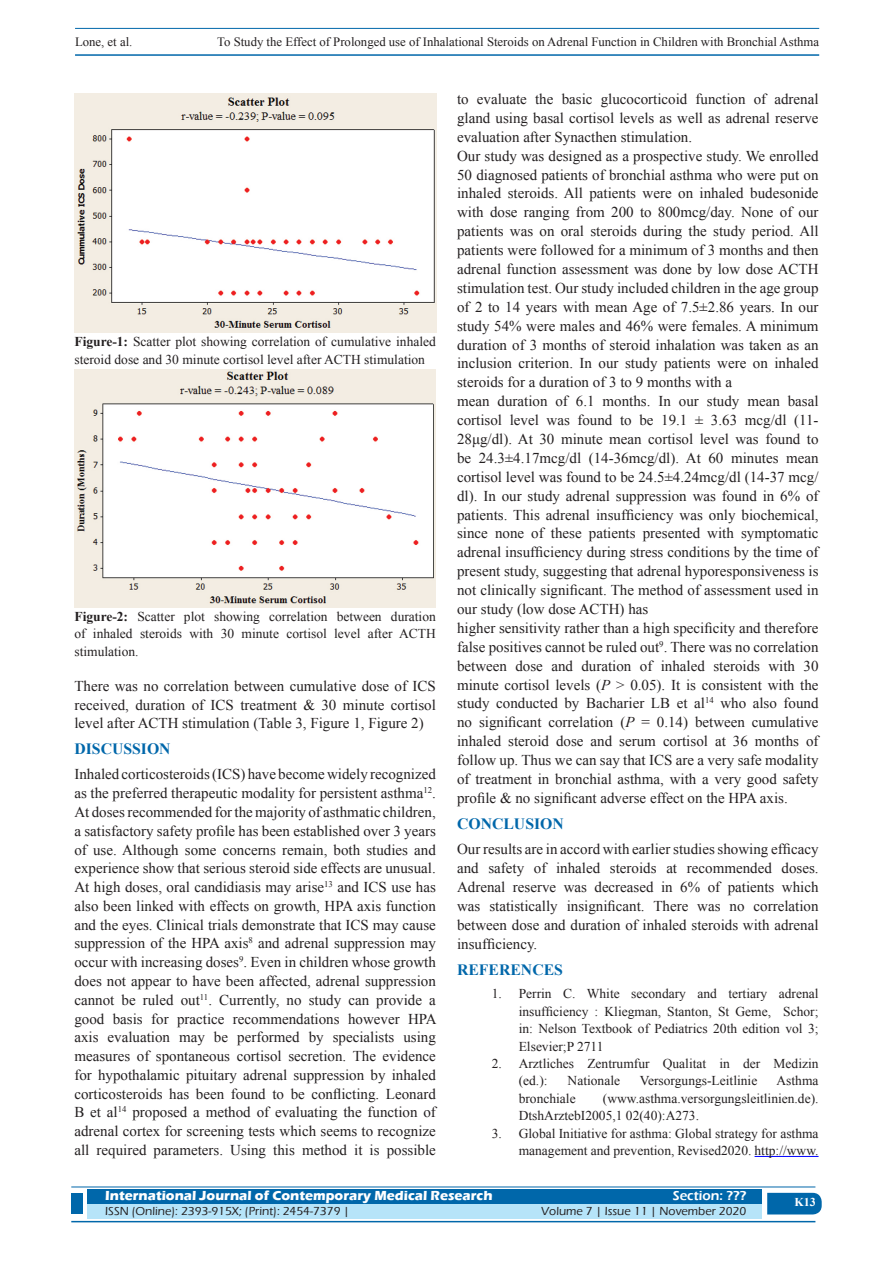
<style>
.page{position:relative;width:893px;height:1263px;background:#fff}
.page>*{position:absolute;margin:0;border:0;box-sizing:border-box;transform-origin:0 0}
.t1{font:700 15.75px "Times New Roman";color:#0067aa}
.TX_New{font:15px/18.9px "Times New Roman";color:#231f20;text-align:justify}
.Legend{font:13.5px/17.4px "Times New Roman";color:#231f20}
.t2{font:700 13.5px "Eras ITC";color:#fff}
.t3{font:600 13.5px "Eras ITC";color:#fff}
.t4{font:12.75px "Times New Roman";color:#231f20}
.t5{font:500 12px "Eras ITC";color:#231f20}
.t6{font:700 12px "Times New Roman";color:#fff}
.s1{font-weight:700}
.s2{font-style:italic}
</style>
<div class="page">
<hr style="left:75px;top:28px;width:744px;height:1px;background:#0067aa">
<hr style="left:75px;top:54px;width:744px;height:2px;background:#0067aa">
<div style="left:87px;top:1189px;width:674px;height:15px;background:#0067aa"></div>
<div style="left:87px;top:1204px;width:674px;height:15px;background:#b6e4f9"></div>
<svg style="left:767px;top:1193px;width:55px;height:21px"></svg>
<hr style="left:71px;top:1186px;width:744px;height:1px;background:#0067aa">
<hr style="left:71px;top:1221px;width:744px;height:1px;background:#0067aa">
<div style="left:71px;top:1193px;width:12px;height:21px;background:#0067aa"></div>
<hr style="left:755px;top:1156px;width:64px;height:1px;background:#00f">
<img style="left:74px;top:94px;width:362px;height:239px">
<img style="left:74px;top:370px;width:362px;height:238px">
<p class="t4" style="left:75px;top:33px;width:59px">Lone, et al.</p>
<p class="t4" style="left:217px;top:33px;width:603px">To Study the Effect of Prolonged use of Inhalational Steroids on Adrenal Function in Children with Bronchial Asthma</p>
<p class="Legend" style="left:74px;top:333px;width:363px"><span class="s1">Figure-1:</span> Scatter plot showing correlation of cumulative inhaled steroid dose and 30 minute cortisol level after ACTH stimulation</p>
<p class="Legend" style="left:74px;top:608px;width:363px;text-align:justify"><span class="s1">Figure-2:</span> Scatter plot showing correlation between duration of inhaled steroids with 30 minute cortisol level after ACTH stimulation.</p>
<p class="TX_New" style="left:74px;top:676px;width:363px">There was no correlation between cumulative dose of ICS received, duration of ICS treatment &amp; 30 minute cortisol level after ACTH stimulation (Table 3, Figure 1, Figure 2)</p>
<h1 class="t1" style="left:74px;top:738px;width:98px">DISCUSSION</h1>
<p class="TX_New" style="left:74px;top:765px;width:364px">Inhaled corticosteroids (ICS) have become widely recognized as the preferred therapeutic modality for persistent asthma<sup>12</sup>.<br>At doses recommended for the majority of asthmatic children, a satisfactory safety profile has been established over 3 years of use. Although some concerns remain, both studies and experience show that serious steroid side effects are unusual.<br>At high doses, oral candidiasis may arise<sup>13</sup> and ICS use has also been linked with effects on growth, HPA axis function and the eyes. Clinical trials demonstrate that ICS may cause suppression of the HPA axis<sup>8</sup> and adrenal suppression may occur with increasing doses<sup>9</sup>. Even in children whose growth does not appear to have been affected, adrenal suppression cannot be ruled out<sup>11</sup>. Currently, no study can provide a good basis for practice recommendations however HPA axis evaluation may be performed by specialists using measures of spontaneous cortisol secretion. The evidence for hypothalamic pituitary adrenal suppression by inhaled corticosteroids has been found to be conflicting. Leonard B et al<sup>14</sup> proposed a method of evaluating the function of adrenal cortex for screening tests which seems to recognize all required parameters. Using this method it is possible</p>
<p class="TX_New" style="left:457px;top:89px;width:363px">to evaluate the basic glucocorticoid function of adrenal gland using basal cortisol levels as well as adrenal reserve evaluation after Synacthen stimulation.</p>
<p class="TX_New" style="left:457px;top:146px;width:363px">Our study was designed as a prospective study. We enrolled 50 diagnosed patients of bronchial asthma who were put on inhaled steroids. All patients were on inhaled budesonide with dose ranging from 200 to 800mcg/day. None of our patients was on oral steroids during the study period. All patients were followed for a minimum of 3 months and then adrenal function assessment was done by low dose ACTH stimulation test. Our study included children in the age group of 2 to 14 years with mean Age of 7.5±2.86 years. In our study 54% were males and 46% were females. A minimum duration of 3 months of steroid inhalation was taken as an inclusion criterion. In our study patients were on inhaled steroids for a duration of 3 to 9 months with a</p>
<p class="TX_New" style="left:457px;top:391px;width:363px">mean duration of 6.1 months. In our study mean basal cortisol level was found to be 19.1 ± 3.63 mcg/dl (11- 28μg/dl). At 30 minute mean cortisol level was found to be 24.3±4.17mcg/dl (14-36mcg/dl). At 60 minutes mean cortisol level was found to be 24.5±4.24mcg/dl (14-37 mcg/ dl). In our study adrenal suppression was found in 6% of patients. This adrenal insufficiency was only biochemical, since none of these patients presented with symptomatic adrenal insufficiency during stress conditions by the time of present study, suggesting that adrenal hyporesponsiveness is not clinically significant. The method of assessment used in our study (low dose ACTH) has</p>
<p class="TX_New" style="left:457px;top:618px;width:363px">higher sensitivity rather than a high specificity and therefore false positives cannot be ruled out<sup>9</sup>. There was no correlation between dose and duration of inhaled steroids with 30 minute cortisol levels (<span class="s2">P</span> &gt; 0.05). It is consistent with the study conducted by Bacharier LB et al<sup>14</sup> who also found no significant correlation (<span class="s2">P</span> = 0.14) between cumulative inhaled steroid dose and serum cortisol at 36 months of follow up. Thus we can say that ICS are a very safe modality of treatment in bronchial asthma, with a very good safety profile &amp; no significant adverse effect on the HPA axis.</p>
<h1 class="t1" style="left:457px;top:813px;width:108px">CONCLUSION</h1>
<p class="TX_New" style="left:457px;top:839px;width:363px">Our results are in accord with earlier studies showing efficacy and safety of inhaled steroids at recommended doses.<br>Adrenal reserve was decreased in 6% of patients which was statistically insignificant. There was no correlation between dose and duration of inhaled steroids with adrenal insufficiency.</p>
<h1 class="t1" style="left:457px;top:958px;width:107px">REFERENCES</h1>
<p class="Legend" style="left:519px;top:985px;width:301px;text-align:justify;text-indent:-27px">1. Perrin C. White secondary and tertiary adrenal insufficiency : Kliegman, Stanton, St Geme, Schor; in: Nelson Textbook of Pediatrics 20th edition vol 3; Elsevier;P 2711</p>
<p class="Legend" style="left:519px;top:1054px;width:301px;text-indent:-27px">2. Arztliches Zentrumfur Qualitat in der Medizin (ed.):</p>
<p class="Legend" style="left:568px;top:1072px;width:54px">Nationale</p>
<p class="Legend" style="left:640px;top:1072px;width:119px">Versorgungs-Leitlinie</p>
<p class="Legend" style="left:777px;top:1072px;width:43px">Asthma</p>
<p class="Legend" style="left:519px;top:1089px;width:58px">bronchiale</p>
<p class="Legend" style="left:519px;top:1089px;width:301px;text-indent:84px">(www.asthma.versorgungsleitlinien.de).<br>DtshArztebI2005,1 02(40):A273.</p>
<p class="Legend" style="left:492px;top:1124px;width:328px;text-align:right">3. Global Initiative for asthma: Global strategy for asthma management and prevention, Revised2020. http://www.</p>
<p class="t2" style="left:105px;top:1188px;width:389px">International Journal of Contemporary Medical Research</p>
<p class="t3" style="left:673px;top:1188px;width:75px">Section: ???</p>
<p class="t5" style="left:105px;top:1204px;width:246px">ISSN (Online): 2393-915X; (Print): 2454-7379 |</p>
<p class="t5" style="left:541px;top:1204px;width:207px">Volume 7 | Issue 11 | November 2020</p>
<h4 class="t6" style="left:794px;top:1194px;width:23px">K13</h4>
</div>
